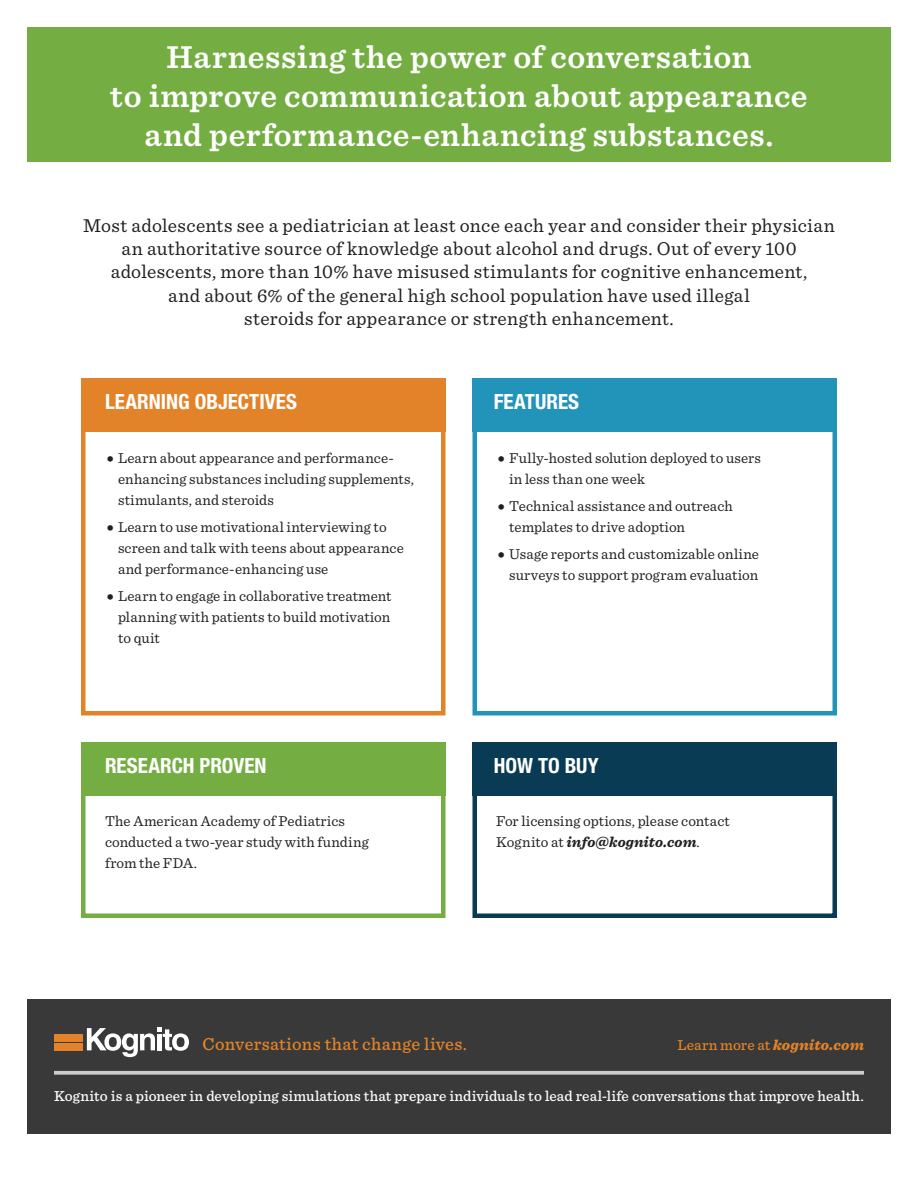
<style>
.page{position:relative;width:918px;height:1188px;background:#fff}
.page>*{position:absolute;margin:0;border:0;box-sizing:border-box;transform-origin:0 0}
.t1{font:600 33px/39px "Sentinel";letter-spacing:.015em;color:#fff;text-align:center}
.t2{font:700 condensed 21px "Helvetica Neue LT Std";color:#fff}
.t3{font:19.5px/23.4px "Sentinel";letter-spacing:.015em;color:#231f20;text-align:center}
.t4{font:500 18px "Sentinel";letter-spacing:.02em;color:#e38329}
.t5{font:15px/21px "Sentinel";letter-spacing:.01em;color:#231f20}
.t6{font:500 15px "Sentinel";letter-spacing:.005em;color:#fff}
.t7{font:500 15px "Sentinel";letter-spacing:.005em;color:#e38329}
.s1{font-size:22.5px}
.s2{font-weight:700;font-style:italic}
.s3{font-weight:900;font-style:italic}
</style>
<div class="page">
<div style="left:27px;top:27px;width:864px;height:135px;background:#74ae42"></div>
<div style="left:27px;top:999px;width:864px;height:135px;background:#383938"></div>
<svg style="left:54px;top:1071px;width:810px;height:4px;background:#c1bfbd"></svg>
<div style="left:54px;top:1034px;width:29px;height:7px;background:#e38329"></div>
<div style="left:54px;top:1043px;width:29px;height:7px;background:#e38329"></div>
<svg style="left:87px;top:1028px;width:102px;height:29px"></svg>
<div style="left:81px;top:392px;width:365px;height:324px;background:#fff;border:4px solid #e38329"></div>
<div style="left:81px;top:756px;width:365px;height:162px;background:#fff;border:4px solid #74ae42"></div>
<div style="left:81px;top:378px;width:365px;height:54px;background:#e38329"></div>
<div style="left:81px;top:742px;width:365px;height:54px;background:#74ae42"></div>
<div style="left:472px;top:392px;width:365px;height:324px;background:#fff;border:4px solid #2394b9"></div>
<div style="left:472px;top:756px;width:365px;height:162px;background:#fff;border:4px solid #093b54"></div>
<div style="left:472px;top:378px;width:365px;height:54px;background:#2394b9"></div>
<div style="left:472px;top:742px;width:365px;height:54px;background:#093b54"></div>
<p class="t1" style="left:110px;top:36px;width:699px">Harnessing the power of conversation<br>to improve communication about appearance and performance-enhancing substances.</p>
<p class="t3" style="left:83px;top:212px;width:753px">Most adolescents see a pediatrician at least once each year and consider their physician an authoritative source of knowledge about alcohol and drugs. Out of every 100 adolescents, more than 10% have misused stimulants for cognitive enhancement,<br>and about 6% of the general high school population have used illegal<br>steroids for appearance or strength enhancement.</p>
<p class="t2" style="left:105px;top:389px;width:194px">LEARNING OBJECTIVES</p>
<p class="t2" style="left:494px;top:389px;width:87px">FEATURES</p>
<p class="t5" style="left:118px;top:447px;width:297px;text-indent:-13px"><span class="s1">•</span> Learn about appearance and performance&shy;enhancing substances including supplements, stimulants, and steroids</p>
<p class="t5" style="left:118px;top:516px;width:287px;text-indent:-13px"><span class="s1">•</span> Learn to use motivational interviewing to screen and talk with teens about appearance and performance-enhancing use</p>
<p class="t5" style="left:118px;top:585px;width:275px;text-align:justify;text-indent:-13px"><span class="s1">•</span> Learn to engage in collaborative treatment planning with patients to build motivation to quit</p>
<p class="t5" style="left:509px;top:447px;width:253px;text-indent:-13px"><span class="s1">•</span> Fully-hosted solution deployed to users in less than one week</p>
<p class="t5" style="left:509px;top:495px;width:225px;text-indent:-13px"><span class="s1">•</span> Technical assistance and outreach templates to drive adoption</p>
<p class="t5" style="left:496px;top:543px;width:264px;text-align:right"><span class="s1">•</span> Usage reports and customizable online surveys to support program evaluation</p>
<p class="t2" style="left:105px;top:753px;width:163px">RESEARCH PROVEN</p>
<p class="t2" style="left:494px;top:753px;width:106px">HOW TO BUY</p>
<p class="t5" style="left:105px;top:810px;width:265px">The American Academy of Pediatrics conducted a two-year study with funding</p>
<p class="t5" style="left:105px;top:852px;width:94px">from the FDA.</p>
<p class="t5" style="left:496px;top:810px;width:235px">For licensing options, please contact<br>Kognito at <span class="s2">info@kognito.com</span>.</p>
<p class="t4" style="left:202px;top:1031px;width:266px">Conversations that change lives.</p>
<p class="t7" style="left:677px;top:1034px;width:188px">Learn more at <span class="s3">kognito.com</span></p>
<p class="t6" style="left:54px;top:1085px;width:811px">Kognito is a pioneer in developing simulations that prepare individuals to lead real-life conversations that improve health.</p>
</div>
